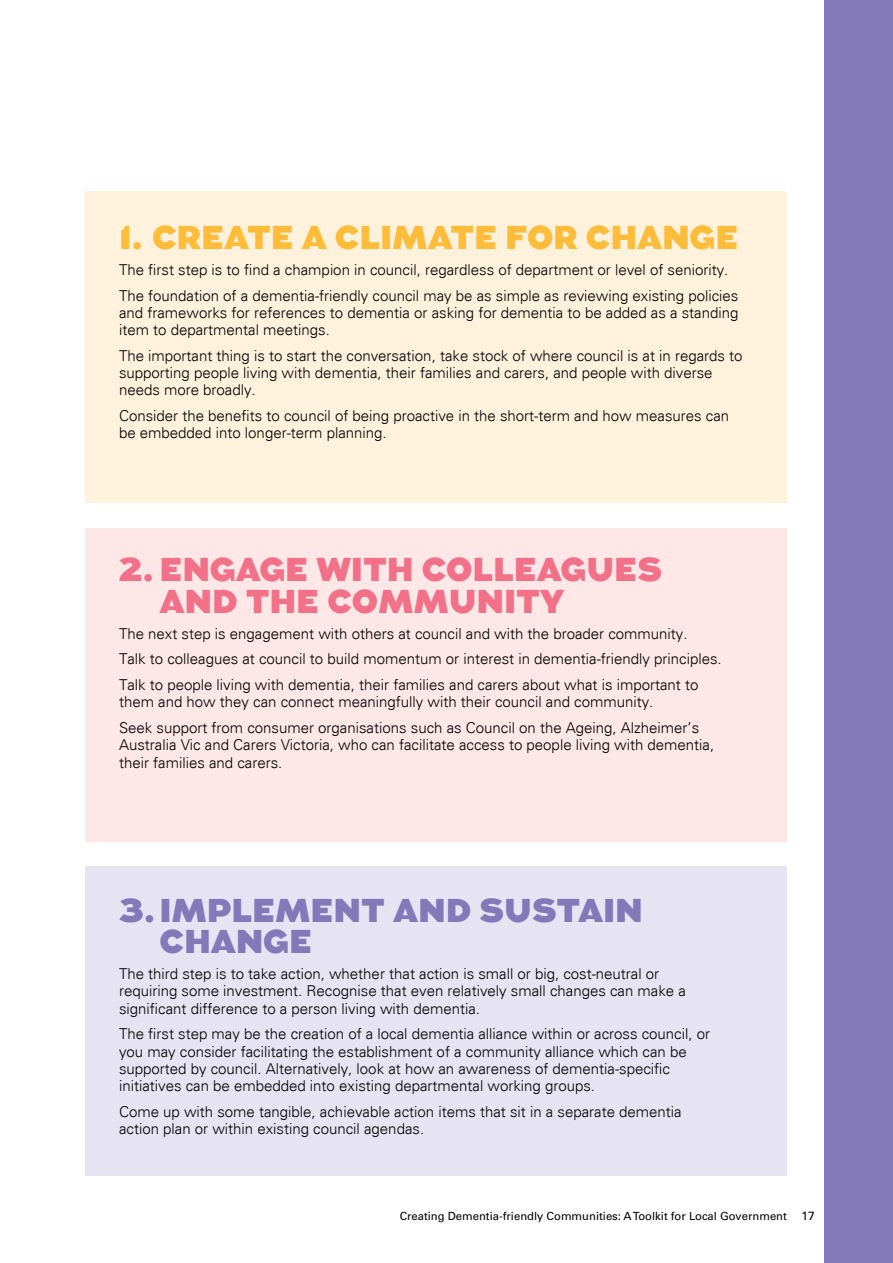
<style>
.page{position:relative;width:893px;height:1263px;background:#fff}
.page>*{position:absolute;margin:0;border:0;box-sizing:border-box;transform-origin:0 0}
.t1{font:900 33px/31.5px "Augustus";letter-spacing:-.005em;color:#f27189}
.t2{font:900 33px/31.5px "Augustus";letter-spacing:-.005em;color:#8379b8}
.t3{font:900 33px "Augustus";letter-spacing:-.005em;color:#fdbd3b}
.t4{font:300 15px/17.2px "Univers";color:#000}
.t5{font:11.25px "Univers LT Std";color:#000}
.s1{font-size:12px}
</style>
<div class="page">
<div style="left:85px;top:191px;width:702px;height:312px;background:#fff2dd"></div>
<div style="left:85px;top:529px;width:702px;height:313px;background:#fde7e7"></div>
<div style="left:85px;top:866px;width:702px;height:310px;background:#e6e4f2"></div>
<div style="left:825px;top:0;width:68px;height:1263px;background:#8379b8"></div>
<h1 class="t3" style="left:119px;top:218px;width:621px">1. CREATE A CLIMATE FOR CHANGE</h1>
<p class="t4" style="left:119px;top:257px;width:621px;line-height:25.8px">The first step is to find a champion in council, regardless of department or level of seniority.<br>The foundation of a dementia-friendly council may be as simple as reviewing existing policies</p>
<p class="t4" style="left:119px;top:304px;width:621px">and frameworks for references to dementia or asking for dementia to be added as a standing item to departmental meetings.</p>
<p class="t4" style="left:119px;top:347px;width:625px">The important thing is to start the conversation, take stock of where council is at in regards to supporting people living with dementia, their families and carers, and people with diverse needs more broadly.</p>
<p class="t4" style="left:119px;top:407px;width:612px">Consider the benefits to council of being proactive in the short-term and how measures can be embedded into longer-term planning.</p>
<h1 class="t1" style="left:160px;top:554px;width:504px;text-indent:-40px">2. ENGAGE WITH COLLEAGUES<br>AND THE COMMUNITY</h1>
<p class="t4" style="left:119px;top:620px;width:604px;line-height:25.8px">The next step is engagement with others at council and with the broader community.<br>Talk to colleagues at council to build momentum or interest in dementia-friendly principles.<br>Talk to people living with dementia, their families and carers about what is important to</p>
<p class="t4" style="left:119px;top:689px;width:582px;line-height:25.8px">them and how they can connect meaningfully with their council and community.<br>Seek support from consumer organisations such as Council on the Ageing, Alzheimer’s</p>
<p class="t4" style="left:119px;top:736px;width:597px">Australia Vic and Carers Victoria, who can facilitate access to people living with dementia, their families and carers.</p>
<h1 class="t2" style="left:160px;top:895px;width:485px;text-indent:-40px">3.IMPLEMENT AND SUSTAIN<br>CHANGE</h1>
<p class="t4" style="left:119px;top:965px;width:568px">The third step is to take action, whether that action is small or big, cost-neutral or requiring some investment. Recognise that even relatively small changes can make a significant difference to a person living with dementia.</p>
<p class="t4" style="left:119px;top:1025px;width:592px">The first step may be the creation of a local dementia alliance within or across council, or you may consider facilitating the establishment of a community alliance which can be supported by council. Alternatively, look at how an awareness of dementia-specific initiatives can be embedded into existing departmental working groups.</p>
<p class="t4" style="left:119px;top:1103px;width:564px">Come up with some tangible, achievable action items that sit in a separate dementia action plan or within existing council agendas.</p>
<p class="t5" style="left:400px;top:1210px;width:416px">Creating Dementia-friendly Communities: A Toolkit for Local Government <span class="s1">17</span></p>
</div>
